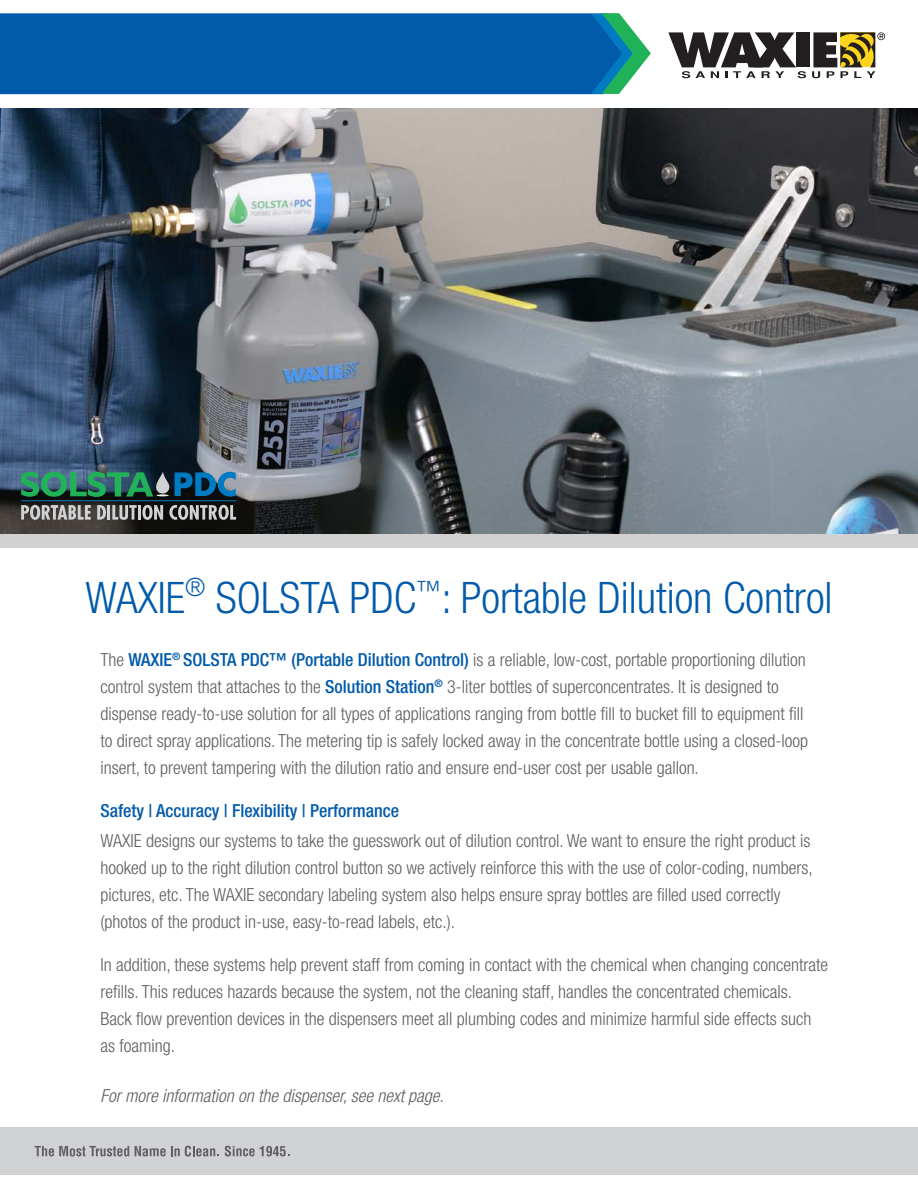
<style>
.page{position:relative;width:918px;height:1188px;background:#fff}
.page>*{position:absolute;margin:0;border:0;box-sizing:border-box;transform-origin:0 0}
._5_Product_Descripti{font:300 condensed 43.5px "Helvetica Neue LT Std";color:#015aaa}
._5_Product_Descripti-2{font:300 condensed 18px/27px "Helvetica Neue LT Std";color:#5f5f62}
._5_Product_Descripti-3{font:italic 300 condensed 18px "Helvetica Neue LT Std";color:#5f5f62}
._5_Product_Descripti-4{font:500 condensed 18px "Helvetica Neue LT Std";color:#015aaa}
.s1{font-weight:500;color:#015aaa}
</style>
<div class="page">
<div style="left:0;top:1128px;width:918px;height:47px;background:#d1d2d3"></div>
<img style="left:0;top:108px;width:918px;height:425px">
<div style="left:0;top:535px;width:918px;height:13px;background:#d1d1d1"></div>
<svg style="left:21px;top:505px;width:70px;height:15px"></svg>
<svg style="left:97px;top:504px;width:9px;height:16px"></svg>
<hr style="left:107px;top:505px;width:3px;height:15px;background:#d1d2d4">
<svg style="left:112px;top:505px;width:51px;height:15px"></svg>
<svg style="left:169px;top:505px;width:67px;height:15px"></svg>
<svg style="left:21px;top:471px;width:225px;height:26px;background:#30736d"></svg>
<hr style="left:21px;top:500px;width:215px;height:1px;background:#007ac2">
<svg style="left:35px;top:1146px;width:94px;height:10px"></svg>
<svg style="left:135px;top:1146px;width:84px;height:11px"></svg>
<svg style="left:225px;top:1146px;width:64px;height:11px"></svg>
<svg style="left:668px;top:32px;width:217px;height:46px"></svg>
<div style="left:0;top:13px;width:591px;height:81px;background:#015aaa"></div>
<svg style="left:591px;top:13px;width:60px;height:81px"></svg>
<p class="_5_Product_Descripti" style="left:85px;top:573px;width:749px">WAXIE<sup>®</sup> SOLSTA PDC<sup>™</sup>: Portable Dilution Control</p>
<p class="_5_Product_Descripti-2" style="left:100px;top:646px;width:709px">The <span class="s1">WAXIE</span><sup>®</sup> <span class="s1">SOLSTA PDC™ (Portable Dilution Control)</span> is a reliable, low-cost, portable proportioning dilution control system that attaches to the <span class="s1">Solution Station</span><sup>®</sup> 3-liter bottles of superconcentrates. It is designed to dispense ready-to-use solution for all types of applications ranging from bottle fill to bucket fill to equipment fill to direct spray applications. The metering tip is safely locked away in the concentrate bottle using a closed-loop insert, to prevent tampering with the dilution ratio and ensure end-user cost per usable gallon.</p>
<p class="_5_Product_Descripti-4" style="left:101px;top:800px;width:300px">Safety | Accuracy | Flexibility | Performance</p>
<p class="_5_Product_Descripti-2" style="left:101px;top:827px;width:714px">WAXIE designs our systems to take the guesswork out of dilution control. We want to ensure the right product is hooked up to the right dilution control button so we actively reinforce this with the use of color-coding, numbers, pictures, etc. The WAXIE secondary labeling system also helps ensure spray bottles are filled used correctly (photos of the product in-use, easy-to-read labels, etc.).</p>
<p class="_5_Product_Descripti-2" style="left:101px;top:951px;width:729px">In addition, these systems help prevent staff from coming in contact with the chemical when changing concentrate refills. This reduces hazards because the system, not the cleaning staff, handles the concentrated chemicals.<br>Back flow prevention devices in the dispensers meet all plumbing codes and minimize harmful side effects such as foaming.</p>
<p class="_5_Product_Descripti-3" style="left:101px;top:1086px;width:345px">For more information on the dispenser, see next page.</p>
</div>
